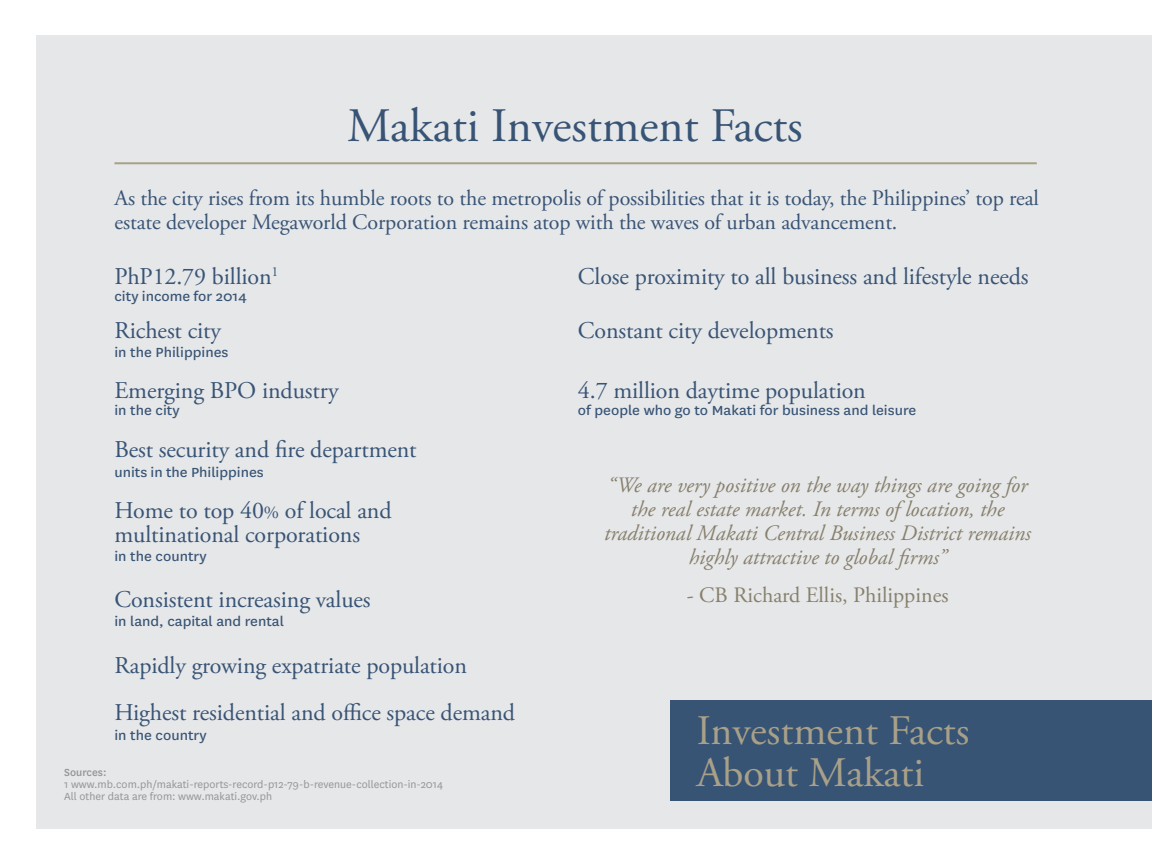
<style>
.page{position:relative;width:1152px;height:864px;background:#fff}
.page>*{position:absolute;margin:0;border:0;box-sizing:border-box;transform-origin:0 0}
.t1{font:48px "Adobe Garamond Pro";color:#385475}
.t2{font:42px/42px "Adobe Garamond Pro";color:#a8a088}
.t3{font:24px/24px "Adobe Garamond Pro";letter-spacing:-.005em;color:#385475}
.t4{font:22px/24px "Adobe Garamond Pro";letter-spacing:-.005em;color:#385475}
.t5{font:italic 22px/24px "Adobe Garamond Pro";color:#87806c;text-align:center}
.t6{font:22px "Adobe Garamond Pro";color:#87806c}
.t7{font:15.4px "National";color:#385475;scale:1.06 1}
.t8{font:12px/12px "National";color:#939598}
.t9{font:500 12px "National";color:#939598}
.s1{font-size:18px}
</style>
<div class="page">
<div style="left:36px;top:35px;width:1116px;height:794px;background:#e6e7e9"></div>
<div style="left:670px;top:701px;width:482px;height:100px;background:#385475"></div>
<hr style="left:114px;top:162px;width:923px;height:2px;background:#a8a088">
<h1 class="t1" style="left:347px;top:97px;width:457px">Makati Investment Facts</h1>
<p class="t4" style="left:114px;top:187px;width:926px">As the city rises from its humble roots to the metropolis of possibilities that it is today, the Philippines’ top real estate developer Megaworld Corporation remains atop with the waves of urban advancement.</p>
<p class="t3" style="left:114px;top:265px;width:166px">PhP12.79 billion<sup>1</sup></p>
<p class="t3" style="left:578px;top:265px;width:452px">Close proximity to all business and lifestyle needs</p>
<p class="t3" style="left:114px;top:319px;width:108px">Richest city</p>
<p class="t3" style="left:578px;top:319px;width:257px">Constant city developments</p>
<p class="t3" style="left:114px;top:379px;width:226px">Emerging BPO industry</p>
<p class="t3" style="left:578px;top:379px;width:289px">4.7 million daytime population</p>
<p class="t3" style="left:114px;top:439px;width:304px">Best security and fire department</p>
<p class="t7" style="left:114px;top:286px;width:126px">city income for 2014</p>
<p class="t7" style="left:114px;top:342px;width:109px">in the Philippines</p>
<p class="t7" style="left:114px;top:400px;width:63px">in the city</p>
<p class="t7" style="left:578px;top:400px;width:321px">of people who go to Makati for business and leisure</p>
<p class="t7" style="left:114px;top:462px;width:142px">units in the Philippines</p>
<p class="t3" style="left:114px;top:500px;width:279px">Home to top 40<span class="s1">%</span> of local and multinational corporations</p>
<p class="t7" style="left:114px;top:546px;width:88px">in the country</p>
<p class="t3" style="left:114px;top:588px;width:258px">Consistent increasing values</p>
<p class="t7" style="left:114px;top:611px;width:161px">in land, capital and rental</p>
<p class="t3" style="left:114px;top:655px;width:354px">Rapidly growing expatriate population</p>
<p class="t3" style="left:114px;top:701px;width:402px">Highest residential and office space demand</p>
<p class="t7" style="left:114px;top:725px;width:88px">in the country</p>
<p class="t9" style="left:64px;top:764px;width:44px">Sources:</p>
<p class="t8" style="left:64px;top:777px;width:380px">1 www.mb.com.ph/makati-reports-record-p12-79-b-revenue-collection-in-2014<br>All other data are from: www.makati.gov.ph</p>
<p class="t5" style="left:604px;top:474px;width:428px">“We are very positive on the way things are going for the real estate market. In terms of location, the traditional Makati Central Business District remains highly attractive to global firms”</p>
<p class="t6" style="left:687px;top:582px;width:263px">- CB Richard Ellis, Philippines</p>
<h2 class="t2" style="left:697px;top:711px;width:274px">Investment Facts<br>About Makati</h2>
</div>
